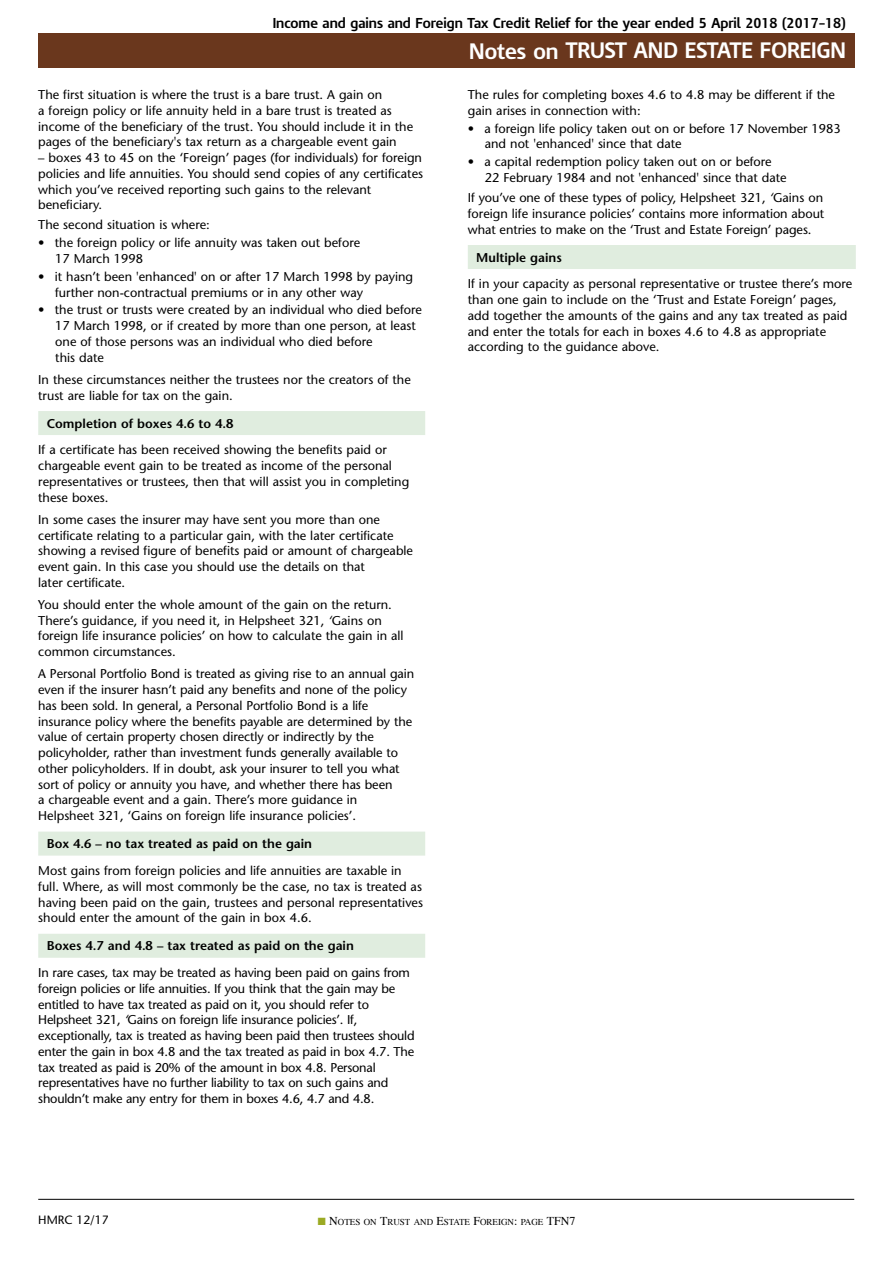
<style>
.page{position:relative;width:893px;height:1263px;background:#fff}
.page>*{position:absolute;margin:0;border:0;box-sizing:border-box;transform-origin:0 0}
.t1{font:700 21px "IR Modena";color:#fff}
.t2{font:700 13.5px "IR Modena";color:#000}
.t3{font:12.75px/15.8px "Stone Sans";color:#000}
.t4{font:600 12.75px "Stone Sans";color:#000}
.t5{font:12px "Stone Sans";color:#000}
.t6{font:9px "Times";color:#000}
.s1{font-style:italic}
.s2{color:#9baa24}
.s3{font-size:12px}
</style>
<div class="page">
<hr style="left:38px;top:1199px;width:816px;height:1px;background:#000">
<div style="left:38px;top:34px;width:817px;height:34px;background:#6a371d"></div>
<div style="left:468px;top:245px;width:388px;height:24px;background:#e0eddf"></div>
<div style="left:38px;top:411px;width:387px;height:24px;background:#e0eddf"></div>
<div style="left:38px;top:832px;width:387px;height:24px;background:#e0eddf"></div>
<div style="left:38px;top:934px;width:387px;height:24px;background:#e0eddf"></div>
<p class="t2" style="left:273px;top:18px;width:575px">Income and gains and Foreign Tax Credit Relief for the year ended 5 April 2018 (2017–18)</p>
<h1 class="t1" style="left:469px;top:42px;width:378px">Notes on TRUST AND ESTATE FOREIGN</h1>
<p class="t3" style="left:468px;top:88px;width:369px">The rules for completing boxes 4.6 to 4.8 may be different if the gain arises in connection with:</p>
<p class="t3" style="left:485px;top:122px;width:358px;text-indent:-17px">• a foreign life policy taken out on or before 17 November 1983 and not 'enhanced' since that date</p>
<p class="t3" style="left:485px;top:155px;width:303px;text-indent:-17px">• a capital redemption policy taken out on or before<br>22 February 1984 and not 'enhanced' since that date</p>
<p class="t3" style="left:468px;top:191px;width:358px;text-align:justify">If you’ve one of these types of policy, Helpsheet 321, <span class="s1">‘</span>Gains on foreign life insurance policies’ contains more information about what entries to make on the ‘Trust and Estate Foreign’ pages.</p>
<p class="t4" style="left:476px;top:252px;width:87px">Multiple gains</p>
<p class="t3" style="left:468px;top:277px;width:386px">If in your capacity as personal representative or trustee there’s more than one gain to include on the ‘Trust and Estate Foreign’ pages, add together the amounts of the gains and any tax treated as paid and enter the totals for each in boxes 4.6 to 4.8 as appropriate according to the guidance above.</p>
<p class="t3" style="left:38px;top:88px;width:376px">The first situation is where the trust is a bare trust. A gain on<br>a foreign policy or life annuity held in a bare trust is treated as income of the beneficiary of the trust. You should include it in the pages of the beneficiary's tax return as a chargeable event gain</p>
<p class="t3" style="left:38px;top:151px;width:386px">– boxes 43 to 45 on the ‘Foreign’ pages (for individuals) for foreign policies and life annuities. You should send copies of any certificates which you’ve received reporting such gains to the relevant beneficiary.</p>
<p class="t3" style="left:38px;top:218px;width:173px">The second situation is where:</p>
<p class="t3" style="left:55px;top:236px;width:307px;text-indent:-17px">• the foreign policy or life annuity was taken out before<br>17 March 1998</p>
<p class="t3" style="left:55px;top:270px;width:359px;text-indent:-17px">• it hasn’t been 'enhanced' on or after 17 March 1998 by paying further non-contractual premiums or in any other way</p>
<p class="t3" style="left:55px;top:303px;width:368px;text-indent:-17px">• the trust or trusts were created by an individual who died before 17 March 1998, or if created by more than one person, at least one of those persons was an individual who died before<br>this date</p>
<p class="t3" style="left:38px;top:373px;width:374px">In these circumstances neither the trustees nor the creators of the trust are liable for tax on the gain.</p>
<p class="t4" style="left:47px;top:418px;width:188px">Completion of boxes 4.6 to 4.8</p>
<p class="t3" style="left:38px;top:443px;width:373px">If a certificate has been received showing the benefits paid or chargeable event gain to be treated as income of the personal representatives or trustees, then that will assist you in completing these boxes.</p>
<p class="t3" style="left:38px;top:513px;width:376px">In some cases the insurer may have sent you more than one certificate relating to a particular gain, with the later certificate showing a revised figure of benefits paid or amount of chargeable event gain. In this case you should use the details on that<br>later certificate.</p>
<p class="t3" style="left:38px;top:598px;width:367px">You should enter the whole amount of the gain on the return.<br>There’s guidance, if you need it, in Helpsheet 321, <span class="s1">‘</span>Gains on foreign life insurance policies’ on how to calculate the gain in all common circumstances.</p>
<p class="t3" style="left:38px;top:667px;width:378px">A Personal Portfolio Bond is treated as giving rise to an annual gain even if the insurer hasn’t paid any benefits and none of the policy has been sold. In general, a Personal Portfolio Bond is a life insurance policy where the benefits payable are determined by the value of certain property chosen directly or indirectly by the policyholder, rather than investment funds generally available to other policyholders. If in doubt, ask your insurer to tell you what sort of policy or annuity you have, and whether there has been<br>a chargeable event and a gain. There’s more guidance in Helpsheet 321, ‘Gains on foreign life insurance policies’.</p>
<p class="t4" style="left:47px;top:839px;width:267px">Box 4.6 – no tax treated as paid on the gain</p>
<p class="t3" style="left:38px;top:864px;width:386px">Most gains from foreign policies and life annuities are taxable in full. Where, as will most commonly be the case, no tax is treated as having been paid on the gain, trustees and personal representatives should enter the amount of the gain in box 4.6.</p>
<p class="t4" style="left:47px;top:941px;width:309px">Boxes 4.7 and 4.8 – tax treated as paid on the gain</p>
<p class="t3" style="left:38px;top:966px;width:378px">In rare cases, tax may be treated as having been paid on gains from foreign policies or life annuities. If you think that the gain may be entitled to have tax treated as paid on it, you should refer to Helpsheet 321, <span class="s1">‘</span>Gains on foreign life insurance policies’. If, exceptionally, tax is treated as having been paid then trustees should enter the gain in box 4.8 and the tax treated as paid in box 4.7. The tax treated as paid is 20% of the amount in box 4.8. Personal representatives have no further liability to tax on such gains and shouldn’t make any entry for them in boxes 4.6, 4.7 and 4.8.</p>
<p class="t5" style="left:38px;top:1215px;width:72px">HMRC 12/17</p>
<p class="t6" style="left:318px;top:1218px;width:259px"><span class="s2">■</span> <span class="s3">N</span>OTES ON <span class="s3">T</span>RUST AND <span class="s3">E</span>STATE <span class="s3">F</span>OREIGN<span class="s3">:</span> PAGE <span class="s3">TFN7</span></p>
</div>
